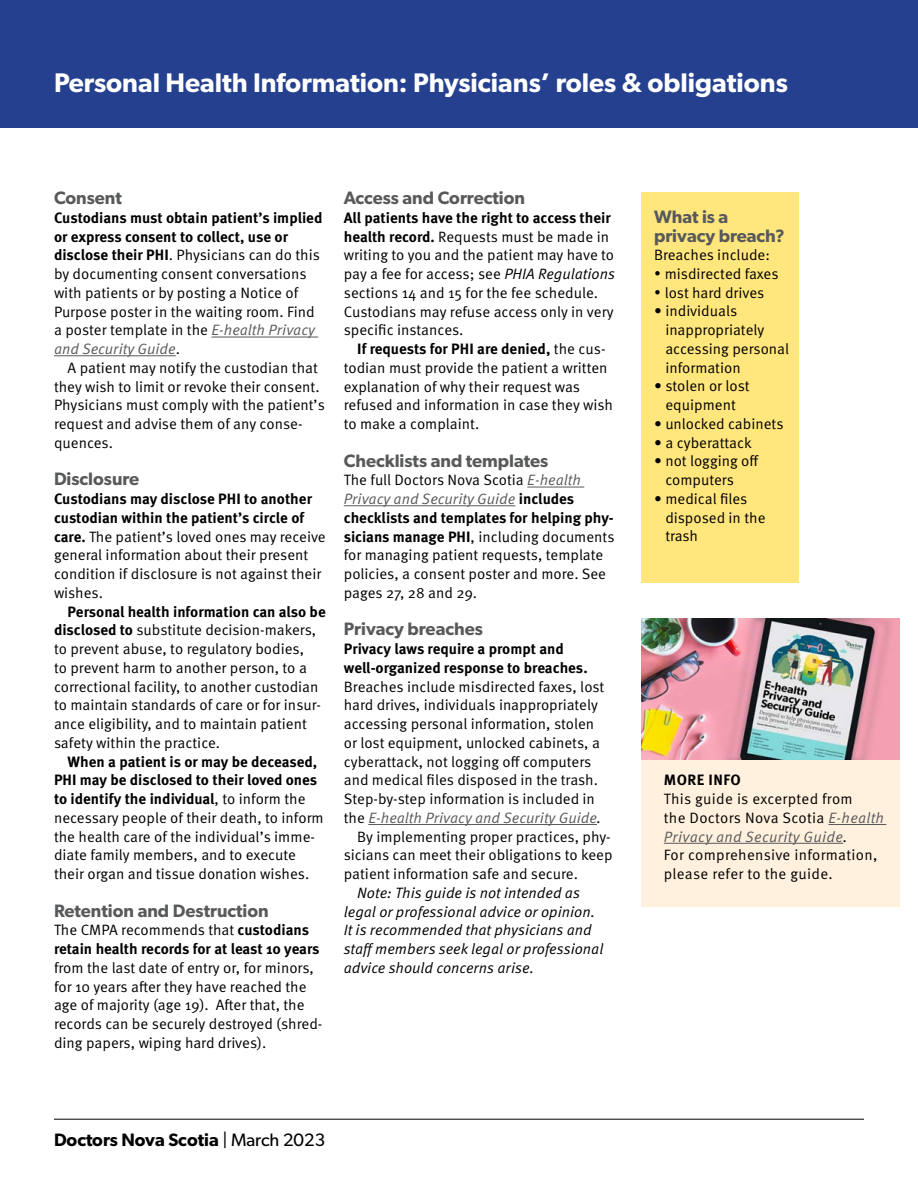
<style>
.page{position:relative;width:918px;height:1188px;background:#fff}
.page>*{position:absolute;margin:0;border:0;box-sizing:border-box;transform-origin:0 0}
.t1{font:600 27px "Gibson";color:#fff}
.t2{font:600 18px/18.8px "Gibson";color:#58595b}
.t3{font:600 18px "Gibson";color:#000}
.t4{font:15px/18.8px "Meta OT Norm";color:#000}
.t5{font:700 15px/18.8px "Meta OT";color:#000}
.t6{font:15px/18.8px "Meta OT Norm Ita";color:#000}
.t7{font:15px/18.8px "Meta OT Norm";letter-spacing:.02em;color:#000}
.t8{font:15px "Meta OT Norm Ita";color:#58595b}
.t9{font:15px "Meta OT Norm Ita";letter-spacing:.02em;color:#58595b}
.t10{font:700 15px "Meta OT";letter-spacing:.03em;color:#000}
.s1{font-family:"Meta OT";font-weight:700}
.s2{font-family:"Meta OT Norm Ita";color:#58595b}
.s3{font-family:"Meta OT Norm";color:#000}
.s4{font-family:"Meta OT Norm";font-weight:400}
.s5{font-family:"Meta OT Norm Ita"}
.s6{font-family:"Meta OT";font-weight:700;color:#000}
.s7{color:#000}
.s8{font-weight:400}
</style>
<div class="page">
<hr style="left:54px;top:1119px;width:810px;height:1px;background:#000">
<div style="left:0;top:0;width:918px;height:128px;background:#25408f"></div>
<hr style="left:211px;top:337px;width:107px;height:1px;background:#58595b">
<hr style="left:54px;top:356px;width:122px;height:1px;background:#58595b">
<hr style="left:527px;top:487px;width:57px;height:1px;background:#58595b">
<hr style="left:344px;top:506px;width:171px;height:1px;background:#58595b">
<hr style="left:368px;top:824px;width:229px;height:1px;background:#58595b">
<div style="left:642px;top:708px;width:258px;height:199px;background:#fff1de"></div>
<hr style="left:828px;top:824px;width:58px;height:1px;background:#58595b">
<hr style="left:664px;top:843px;width:179px;height:1px;background:#58595b">
<img style="left:642px;top:618px;width:258px;height:142px">
<div style="left:642px;top:192px;width:157px;height:391px;background:#ffe67d"></div>
<h1 class="t1" style="left:54px;top:66px;width:735px">Personal Health Information: Physicians’ roles &amp; obligations</h1>
<p class="t2" style="left:54px;top:188px;width:69px">Consent</p>
<p class="t5" style="left:54px;top:208px;width:270px">Custodians must obtain patient’s implied or express consent to collect, use or</p>
<p class="t4" style="left:54px;top:246px;width:267px"><span class="s1">disclose their PHI</span>. Physicians can do this by documenting consent conversations with patients or by posting a Notice of Purpose poster in the waiting room. Find a poster template in the <span class="s2">E-health Privacy</span></p>
<p class="t8" style="left:54px;top:340px;width:128px">and Security Guide<span class="s3">.</span></p>
<p class="t4" style="left:54px;top:358px;width:272px;text-indent:14px">A patient may notify the custodian that they wish to limit or revoke their consent.<br>Physicians must comply with the patient’s request and advise them of any conse&shy;quences.</p>
<p class="t2" style="left:54px;top:469px;width:87px">Disclosure</p>
<p class="t5" style="left:54px;top:490px;width:260px">Custodians may disclose PHI to another custodian within the patient’s circle of</p>
<p class="t4" style="left:54px;top:527px;width:273px"><span class="s1">care.</span> The patient’s loved ones may receive general information about their present condition if disclosure is not against their wishes.</p>
<p class="t5" style="left:68px;top:602px;width:260px">Personal health information can also be</p>
<p class="t4" style="left:54px;top:621px;width:268px"><span class="s1">disclosed to</span> substitute decision-makers, to prevent abuse, to regulatory bodies,<br>to prevent harm to another person, to a correctional facility, to another custodian to maintain standards of care or for insur&shy;ance eligibility, and to maintain patient safety within the practice.</p>
<p class="t5" style="left:54px;top:752px;width:265px;text-align:justify;text-indent:14px">When a patient is or may be deceased, PHI may be disclosed to their loved ones to identify the individual<span class="s4">, to inform the</span></p>
<p class="t4" style="left:54px;top:808px;width:271px">necessary people of their death, to inform the health care of the individual’s imme&shy;diate family members, and to execute their organ and tissue donation wishes.</p>
<p class="t2" style="left:54px;top:901px;width:216px">Retention and Destruction</p>
<p class="t4" style="left:54px;top:921px;width:257px">The CMPA recommends that <span class="s1">custodians</span></p>
<p class="t5" style="left:54px;top:940px;width:267px">retain health records for at least 10 years</p>
<p class="t4" style="left:54px;top:958px;width:270px">from the last date of entry or, for minors, for 10 years after they have reached the age of majority (age 19). After that, the records can be securely destroyed (shred&shy;ding papers, wiping hard drives).</p>
<p class="t2" style="left:344px;top:188px;width:183px">Access and Correction</p>
<p class="t5" style="left:344px;top:208px;width:269px">All patients have the right to access their</p>
<p class="t4" style="left:344px;top:227px;width:273px"><span class="s1">health record.</span> Requests must be made in writing to you and the patient may have to pay a fee for access; see <span class="s5">PHIA Regulations </span>sections 14 and 15 for the fee schedule.<br>Custodians may refuse access only in very specific instances.</p>
<p class="t5" style="left:357px;top:340px;width:250px">If requests for PHI are denied, <span class="s4">the cus-</span></p>
<p class="t4" style="left:344px;top:358px;width:271px">todian must provide the patient a written explanation of why their request was refused and information in case they wish to make a complaint.</p>
<p class="t2" style="left:344px;top:451px;width:206px">Checklists and templates</p>
<p class="t4" style="left:344px;top:471px;width:239px">The full Doctors Nova Scotia <span class="s2">E-health</span></p>
<p class="t8" style="left:344px;top:490px;width:232px">Privacy and Security Guide <span class="s6">includes</span></p>
<p class="t5" style="left:344px;top:508px;width:272px">checklists and templates for helping phy-</p>
<p class="t4" style="left:344px;top:527px;width:272px"><span class="s1">sicians manage PHI</span>, including documents for managing patient requests, template policies, a consent poster and more. See pages 27, 28 and 29.</p>
<p class="t2" style="left:344px;top:619px;width:141px">Privacy breaches</p>
<p class="t5" style="left:344px;top:640px;width:245px">Privacy laws require a prompt and well-organized response to breaches.</p>
<p class="t4" style="left:344px;top:677px;width:262px">Breaches include misdirected faxes, lost hard drives, individuals inappropriately accessing personal information, stolen or lost equipment, unlocked cabinets, a cyberattack, not logging off computers and medical files disposed in the trash.<br>Step-by-step information is included in</p>
<p class="t8" style="left:344px;top:809px;width:259px"><span class="s3">the</span> E-health Privacy and Security Guide<span class="s7">.</span></p>
<p class="t4" style="left:344px;top:827px;width:270px;text-indent:14px">By implementing proper practices, phy&shy;sicians can meet their obligations to keep patient information safe and secure.</p>
<p class="t6" style="left:344px;top:883px;width:261px;text-indent:14px">Note: This guide is not intended as legal or professional advice or opinion.<br>It is recommended that physicians and staff members seek legal or professional advice should concerns arise.</p>
<p class="t3" style="left:54px;top:1129px;width:273px">Doctors Nova Scotia <span class="s8">| March 2023</span></p>
<p class="t2" style="left:654px;top:207px;width:132px">What is a privacy breach?</p>
<p class="t4" style="left:654px;top:246px;width:117px">Breaches include:</p>
<p class="t4" style="left:654px;top:265px;width:126px">• misdirected faxes</p>
<p class="t4" style="left:654px;top:283px;width:112px">• lost hard drives</p>
<p class="t4" style="left:665px;top:302px;width:125px;text-indent:-11px">• individuals inappropriately accessing personal information</p>
<p class="t4" style="left:654px;top:377px;width:97px;text-align:center">• stolen or lost equipment</p>
<p class="t4" style="left:654px;top:415px;width:131px">• unlocked cabinets</p>
<p class="t4" style="left:654px;top:433px;width:99px">• a cyberattack</p>
<p class="t4" style="left:665px;top:452px;width:95px;text-indent:-11px">• not logging off computers</p>
<p class="t4" style="left:665px;top:490px;width:102px;text-indent:-11px">• medical files disposed in the trash</p>
<p class="t10" style="left:664px;top:771px;width:78px">MORE INFO</p>
<p class="t7" style="left:664px;top:790px;width:222px">This guide is excerpted from<br>the Doctors Nova Scotia <span class="s2">E-health</span></p>
<p class="t9" style="left:664px;top:827px;width:185px">Privacy and Security Guide<span class="s7">.</span></p>
<p class="t7" style="left:664px;top:846px;width:215px">For comprehensive information, please refer to the guide.</p>
</div>
